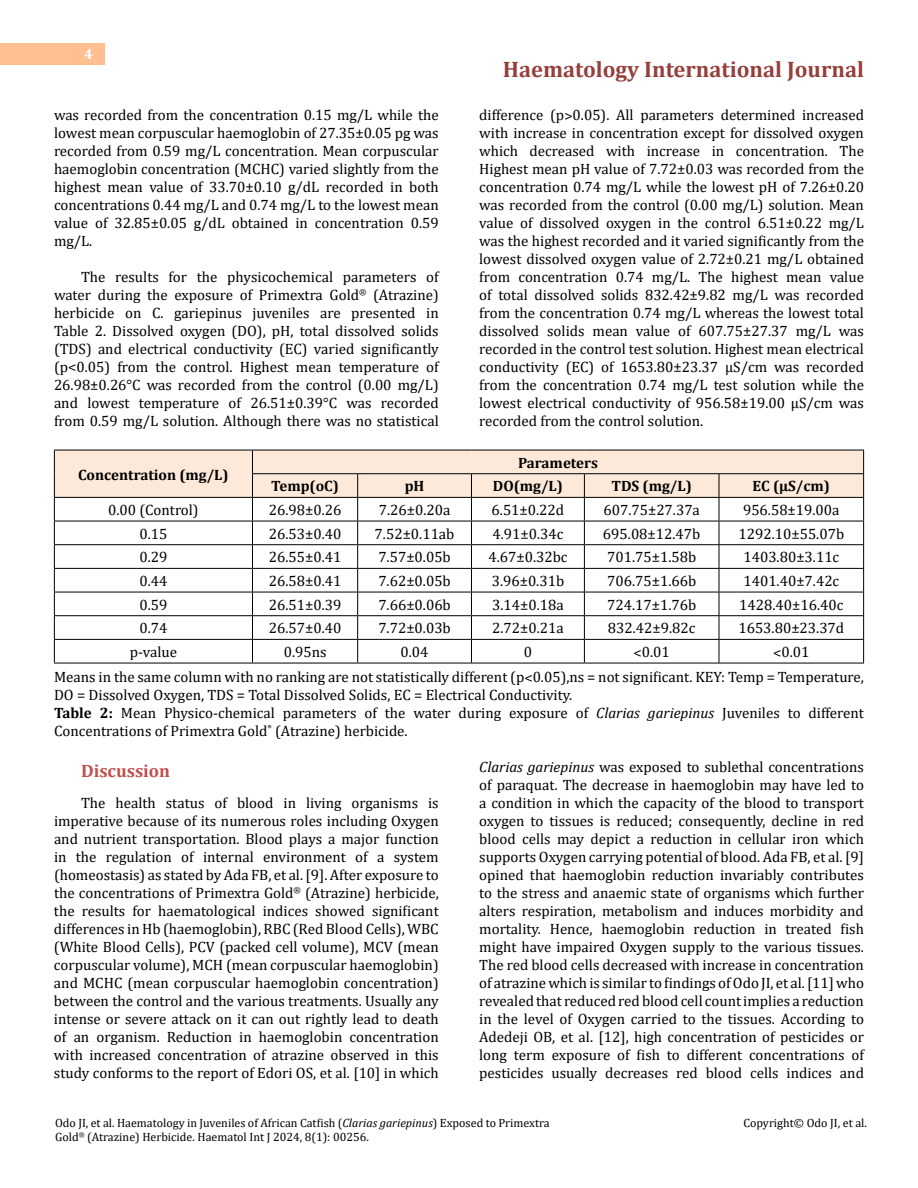
<style>
.page{position:relative;width:918px;height:1188px;background:#fff}
.page>*{position:absolute;margin:0;border:0;box-sizing:border-box;transform-origin:0 0}
.t1{font:700 22.5px "Cambria";color:#953f3c}
.t2{font:700 18px "Cambria";color:#c0504d}
.t3{font:15px/18px "Cambria";color:#000;text-align:justify}
.t4{font:700 15px "Cambria";color:#000}
.t5{font:700 15px "Cambria";color:#fff}
.t6{font:12px/14.4px "Cambria";color:#000}
.s1{font-weight:700}
.s2{font-style:italic}
</style>
<div class="page">
<div style="left:0;top:43px;width:105px;height:21px;background:#ffbf91"></div>
<svg style="left:54px;top:450px;width:810px;height:213px"></svg>
<hr style="left:54px;top:663px;width:198px;height:1px;background:#000">
<hr style="left:252px;top:663px;width:106px;height:1px;background:#000">
<hr style="left:358px;top:663px;width:113px;height:1px;background:#000">
<hr style="left:471px;top:663px;width:113px;height:1px;background:#000">
<hr style="left:584px;top:663px;width:135px;height:1px;background:#000">
<hr style="left:719px;top:663px;width:145px;height:1px;background:#000">
<p class="t5" style="left:84px;top:44px;width:10px">4</p>
<p class="t3" style="left:54px;top:105px;width:386px">was recorded from the concentration 0.15 mg/L while the lowest mean corpuscular haemoglobin of 27.35±0.05 pg was recorded from 0.59 mg/L concentration. Mean corpuscular haemoglobin concentration (MCHC) varied slightly from the highest mean value of 33.70±0.10 g/dL recorded in both concentrations 0.44 mg/L and 0.74 mg/L to the lowest mean value of 32.85±0.05 g/dL obtained in concentration 0.59 mg/L.</p>
<p class="t3" style="left:54px;top:267px;width:386px;text-indent:27px">The results for the physicochemical parameters of water during the exposure of Primextra Gold<sup>®</sup> (Atrazine) herbicide on C. gariepinus juveniles are presented in Table 2. Dissolved oxygen (DO), pH, total dissolved solids (TDS) and electrical conductivity (EC) varied significantly (p&lt;0.05) from the control. Highest mean temperature of 26.98±0.26°C was recorded from the control (0.00 mg/L) and lowest temperature of 26.51±0.39°C was recorded from 0.59 mg/L solution. Although there was no statistical</p>
<h1 class="t1" style="left:503px;top:54px;width:363px">Haematology International Journal</h1>
<p class="t3" style="left:479px;top:105px;width:386px">difference (p˃0.05). All parameters determined increased with increase in concentration except for dissolved oxygen which decreased with increase in concentration. The Highest mean pH value of 7.72±0.03 was recorded from the concentration 0.74 mg/L while the lowest pH of 7.26±0.20 was recorded from the control (0.00 mg/L) solution. Mean value of dissolved oxygen in the control 6.51±0.22 mg/L was the highest recorded and it varied significantly from the lowest dissolved oxygen value of 2.72±0.21 mg/L obtained from concentration 0.74 mg/L. The highest mean value of total dissolved solids 832.42±9.82 mg/L was recorded from the concentration 0.74 mg/L whereas the lowest total dissolved solids mean value of 607.75±27.37 mg/L was recorded in the control test solution. Highest mean electrical conductivity (EC) of 1653.80±23.37 μS/cm was recorded from the concentration 0.74 mg/L test solution while the lowest electrical conductivity of 956.58±19.00 μS/cm was recorded from the control solution.</p>
<p class="t4" style="left:78px;top:464px;width:152px">Concentration (mg/L)</p>
<p class="t4" style="left:518px;top:452px;width:81px">Parameters</p>
<p class="t4" style="left:271px;top:476px;width:69px">Temp(oC)</p>
<p class="t4" style="left:405px;top:476px;width:21px">pH</p>
<p class="t4" style="left:493px;top:476px;width:72px">DO(mg/L)</p>
<p class="t4" style="left:611px;top:476px;width:82px">TDS (mg/L)</p>
<p class="t4" style="left:753px;top:476px;width:79px">EC (µS/cm)</p>
<p class="t3" style="left:108px;top:501px;width:92px">0.00 (Control)</p>
<p class="t3" style="left:269px;top:501px;width:74px">26.98±0.26</p>
<p class="t3" style="left:379px;top:501px;width:73px">7.26±0.20a</p>
<p class="t3" style="left:492px;top:501px;width:74px">6.51±0.22d</p>
<p class="t3" style="left:603px;top:501px;width:98px">607.75±27.37a</p>
<p class="t3" style="left:743px;top:501px;width:98px">956.58±19.00a</p>
<p class="t3" style="left:139px;top:525px;width:30px">0.15</p>
<p class="t3" style="left:269px;top:525px;width:74px">26.53±0.40</p>
<p class="t3" style="left:375px;top:525px;width:81px">7.52±0.11ab</p>
<p class="t3" style="left:492px;top:525px;width:72px">4.91±0.34c</p>
<p class="t3" style="left:603px;top:525px;width:99px">695.08±12.47b</p>
<p class="t3" style="left:738px;top:525px;width:107px">1292.10±55.07b</p>
<p class="t3" style="left:139px;top:548px;width:30px">0.29</p>
<p class="t3" style="left:269px;top:548px;width:74px">26.55±0.41</p>
<p class="t3" style="left:378px;top:548px;width:74px">7.57±0.05b</p>
<p class="t3" style="left:488px;top:548px;width:81px">4.67±0.32bc</p>
<p class="t3" style="left:607px;top:548px;width:91px">701.75±1.58b</p>
<p class="t3" style="left:743px;top:548px;width:97px">1403.80±3.11c</p>
<p class="t3" style="left:139px;top:572px;width:30px">0.44</p>
<p class="t3" style="left:269px;top:572px;width:74px">26.58±0.41</p>
<p class="t3" style="left:378px;top:572px;width:74px">7.62±0.05b</p>
<p class="t3" style="left:492px;top:572px;width:74px">3.96±0.31b</p>
<p class="t3" style="left:607px;top:572px;width:91px">706.75±1.66b</p>
<p class="t3" style="left:743px;top:572px;width:97px">1401.40±7.42c</p>
<p class="t3" style="left:139px;top:596px;width:30px">0.59</p>
<p class="t3" style="left:269px;top:596px;width:74px">26.51±0.39</p>
<p class="t3" style="left:378px;top:596px;width:74px">7.66±0.06b</p>
<p class="t3" style="left:492px;top:596px;width:73px">3.14±0.18a</p>
<p class="t3" style="left:607px;top:596px;width:91px">724.17±1.76b</p>
<p class="t3" style="left:739px;top:596px;width:106px">1428.40±16.40c</p>
<p class="t3" style="left:139px;top:619px;width:30px">0.74</p>
<p class="t3" style="left:269px;top:619px;width:74px">26.57±0.40</p>
<p class="t3" style="left:378px;top:619px;width:74px">7.72±0.03b</p>
<p class="t3" style="left:492px;top:619px;width:73px">2.72±0.21a</p>
<p class="t3" style="left:608px;top:619px;width:89px">832.42±9.82c</p>
<p class="t3" style="left:738px;top:619px;width:107px">1653.80±23.37d</p>
<p class="t3" style="left:130px;top:643px;width:49px">p-value</p>
<p class="t3" style="left:284px;top:643px;width:44px">0.95ns</p>
<p class="t3" style="left:401px;top:643px;width:30px">0.04</p>
<p class="t3" style="left:524px;top:643px;width:10px">0</p>
<p class="t3" style="left:634px;top:643px;width:38px">˂0.01</p>
<p class="t3" style="left:54px;top:639px;width:811px;line-height:25.2px;text-indent:719px">˂0.01<br>Means in the same column with no ranking are not statistically different (p˂0.05),ns = not significant. KEY: Temp = Temperature,</p>
<p class="t3" style="left:54px;top:686px;width:811px;text-align:left">DO = Dissolved Oxygen, TDS = Total Dissolved Solids, EC = Electrical Conductivity.<br><span class="s1">Table 2:</span> Mean Physico-chemical parameters of the water during exposure of <span class="s2">Clarias gariepinus</span> Juveniles to different<br>Concentrations of Primextra Gold<sup>®</sup> (Atrazine) herbicide.</p>
<p class="t2" style="left:81px;top:758px;width:91px">Discussion</p>
<p class="t3" style="left:54px;top:794px;width:386px;text-indent:27px">The health status of blood in living organisms is imperative because of its numerous roles including Oxygen and nutrient transportation. Blood plays a major function in the regulation of internal environment of a system (homeostasis) as stated by Ada FB, et al. [9]. After exposure to the concentrations of Primextra Gold<sup>®</sup> (Atrazine) herbicide, the results for haematological indices showed significant differences in Hb (haemoglobin), RBC (Red Blood Cells), WBC (White Blood Cells), PCV (packed cell volume), MCV (mean corpuscular volume), MCH (mean corpuscular haemoglobin) and MCHC (mean corpuscular haemoglobin concentration) between the control and the various treatments. Usually any intense or severe attack on it can out rightly lead to death of an organism. Reduction in haemoglobin concentration with increased concentration of atrazine observed in this study conforms to the report of Edori OS, et al. [10] in which</p>
<p class="t3" style="left:479px;top:758px;width:386px"><span class="s2">Clarias gariepinus</span> was exposed to sublethal concentrations of paraquat. The decrease in haemoglobin may have led to a condition in which the capacity of the blood to transport oxygen to tissues is reduced; consequently, decline in red blood cells may depict a reduction in cellular iron which supports Oxygen carrying potential of blood. Ada FB, et al. [9] opined that haemoglobin reduction invariably contributes to the stress and anaemic state of organisms which further alters respiration, metabolism and induces morbidity and mortality. Hence, haemoglobin reduction in treated fish might have impaired Oxygen supply to the various tissues.<br>The red blood cells decreased with increase in concentration of atrazine which is similar to findings of Odo JI, et al. [11] who revealed that reduced red blood cell count implies a reduction in the level of Oxygen carried to the tissues. According to Adedeji OB, et al. [12], high concentration of pesticides or long term exposure of fish to different concentrations of pesticides usually decreases red blood cells indices and</p>
<p class="t6" style="left:55px;top:1115px;width:496px">Odo JI, et al. Haematology in Juveniles of African Catfish (<span class="s2">Clarias gariepinus</span>) Exposed to Primextra<br>Gold<sup>®</sup> (Atrazine) Herbicide. Haematol Int J 2024, 8(1): 00256.</p>
<p class="t6" style="left:743px;top:1115px;width:125px">Copyright© Odo JI, et al.</p>
</div>
